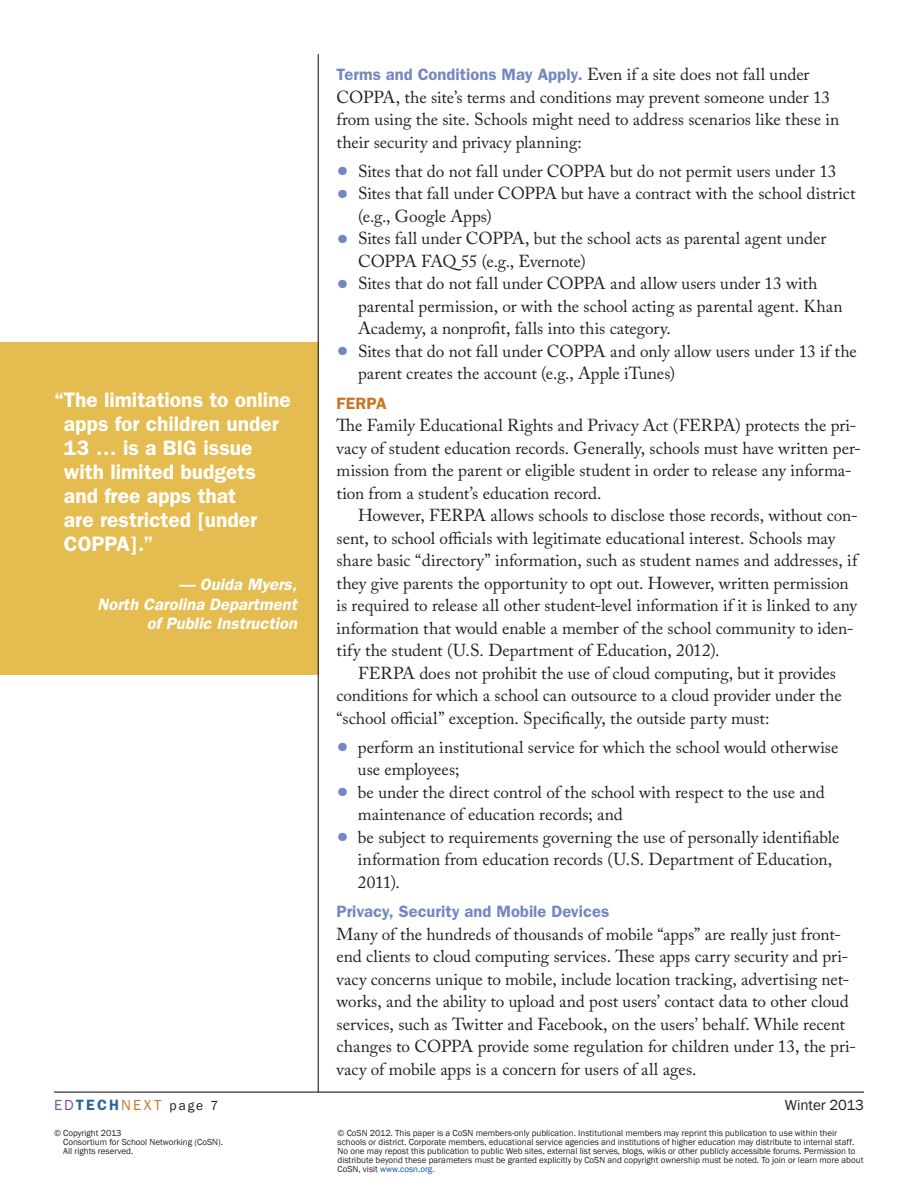
<style>
.page{position:relative;width:918px;height:1188px;background:#fff}
.page>*{position:absolute;margin:0;border:0;box-sizing:border-box;transform-origin:0 0}
.t1{font:600 21px/24px "Franklin Gothic";color:#fff}
.t2{font:17.25px/22.5px "Adobe Caslon Pro";letter-spacing:-.005em;color:#231f20}
.t3{font:600 16.5px "Franklin Gothic";color:#7387c2}
.t4{font:italic 600 16.5px/19.5px "Franklin Gothic";letter-spacing:.005em;color:#fff;text-align:right}
.t5{font:600 16.5px "Franklin Gothic";letter-spacing:.01em;color:#c97523}
.t6{font:15px "Franklin Gothic";color:#231f20}
.t7{font:13.5px "Franklin Gothic";color:#231f20}
.t8{font:9px/9px "Franklin Gothic";color:#231f20}
.s1{font-family:"Adobe Caslon Pro";font-weight:400;font-size:17.25px;color:#231f20}
.s2{font-size:36px;color:#7387c2}
.s3{font-size:15px;color:#7d5298}
.s4{font-weight:600;font-size:15px;color:#2963a4}
.s5{font-size:15px;color:#c97523}
.s6{color:#0f50ac}
</style>
<div class="page">
<hr style="left:54px;top:1092px;width:810px;height:1px;background:#231f20">
<div style="left:0;top:342px;width:318px;height:332px;background:#e5bc50"></div>
<hr style="left:318px;top:54px;width:1px;height:1038px;background:#231f20">
<p class="t1" style="left:64px;top:388px;width:228px;text-indent:-10px">“The limitations to online apps for children under<br>13 … is a BIG issue with limited budgets and free apps that<br>are restricted [under<br>COPPA].”</p>
<p class="t4" style="left:97px;top:575px;width:201px">— Ouida Myers,<br>North Carolina Department of Public Instruction</p>
<p class="t3" style="left:337px;top:65px;width:474px">Terms and Conditions May Apply. <span class="s1">Even if a site does not fall under</span></p>
<p class="t2" style="left:337px;top:85px;width:504px">COPPA, the site’s terms and conditions may prevent someone under 13 from using the site. Schools might need to address scenarios like these in their security and privacy planning:</p>
<p class="t2" style="left:337px;top:160px;width:501px"><span class="s2">•</span> Sites that do not fall under COPPA but do not permit users under 13</p>
<p class="t2" style="left:358px;top:182px;width:499px;text-indent:-21px"><span class="s2">•</span> Sites that fall under COPPA but have a contract with the school district (e.g., Google Apps)</p>
<p class="t2" style="left:358px;top:227px;width:470px;text-indent:-21px"><span class="s2">•</span> Sites fall under COPPA, but the school acts as parental agent under<br>COPPA FAQ 55 (e.g., Evernote)</p>
<p class="t2" style="left:358px;top:272px;width:486px;text-indent:-21px"><span class="s2">•</span> Sites that do not fall under COPPA and allow users under 13 with parental permission, or with the school acting as parental agent. Khan<br>Academy, a nonprofit, falls into this category.</p>
<p class="t2" style="left:358px;top:340px;width:500px;text-indent:-21px"><span class="s2">•</span> Sites that do not fall under COPPA and only allow users under 13 if the parent creates the account (e.g., Apple iTunes)</p>
<p class="t5" style="left:337px;top:393px;width:52px">FERPA</p>
<p class="t2" style="left:337px;top:414px;width:526px">The Family Educational Rights and Privacy Act (FERPA) protects the pri&shy;vacy of student education records. Generally, schools must have written per&shy;mission from the parent or eligible student in order to release any informa&shy;tion from a student’s education record.</p>
<p class="t2" style="left:337px;top:504px;width:523px;text-indent:22px">However, FERPA allows schools to disclose those records, without con&shy;sent, to school officials with legitimate educational interest. Schools may share basic “directory” information, such as student names and addresses, if they give parents the opportunity to opt out. However, written permission is required to release all other student-level information if it is linked to any information that would enable a member of the school community to iden&shy;tify the student (U.S. Department of Education, 2012).</p>
<p class="t2" style="left:337px;top:661px;width:507px;text-indent:22px">FERPA does not prohibit the use of cloud computing, but it provides conditions for which a school can outsource to a cloud provider under the “school official” exception. Specifically, the outside party must:</p>
<p class="t2" style="left:358px;top:736px;width:482px;text-indent:-21px"><span class="s2">•</span> perform an institutional service for which the school would otherwise use employees;</p>
<p class="t2" style="left:358px;top:781px;width:469px;text-indent:-21px"><span class="s2">•</span> be under the direct control of the school with respect to the use and maintenance of education records; and</p>
<p class="t2" style="left:358px;top:826px;width:483px;text-indent:-21px"><span class="s2">•</span> be subject to requirements governing the use of personally identifiable information from education records (U.S. Department of Education,<br>2011).</p>
<p class="t3" style="left:337px;top:902px;width:274px">Privacy, Security and Mobile Devices</p>
<p class="t2" style="left:337px;top:922px;width:521px">Many of the hundreds of thousands of mobile “apps” are really just front&shy;end clients to cloud computing services. These apps carry security and pri&shy;vacy concerns unique to mobile, include location tracking, advertising net&shy;works, and the ability to upload and post users’ contact data to other cloud services, such as Twitter and Facebook, on the users’ behalf. While recent changes to COPPA provide some regulation for children under 13, the pri&shy;vacy of mobile apps is a concern for users of all ages.</p>
<p class="t7" style="left:54px;top:1097px;width:166px"><span class="s3">ED</span><span class="s4">TECH</span><span class="s5">NEXT</span> page 7</p>
<p class="t6" style="left:785px;top:1096px;width:81px">Winter 2013</p>
<p class="t8" style="left:63px;top:1128px;width:161px;text-indent:-9px">© Copyright 2013<br>Consortium for School Networking (CoSN).<br>All rights reserved.</p>
<p class="t8" style="left:338px;top:1128px;width:527px">© CoSN 2012. This paper is a CoSN members-only publication. Institutional members may reprint this publication to use within their schools or district. Corporate members, educational service agencies and institutions of higher education may distribute to internal staff.<br>No one may repost this publication to public Web sites, external list serves, blogs, wikis or other publicly accessible forums. Permission to distribute beyond these parameters must be granted explicitly by CoSN and copyright ownership must be noted. To join or learn more about CoSN, visit <span class="s6">www.cosn.org.</span></p>
</div>
